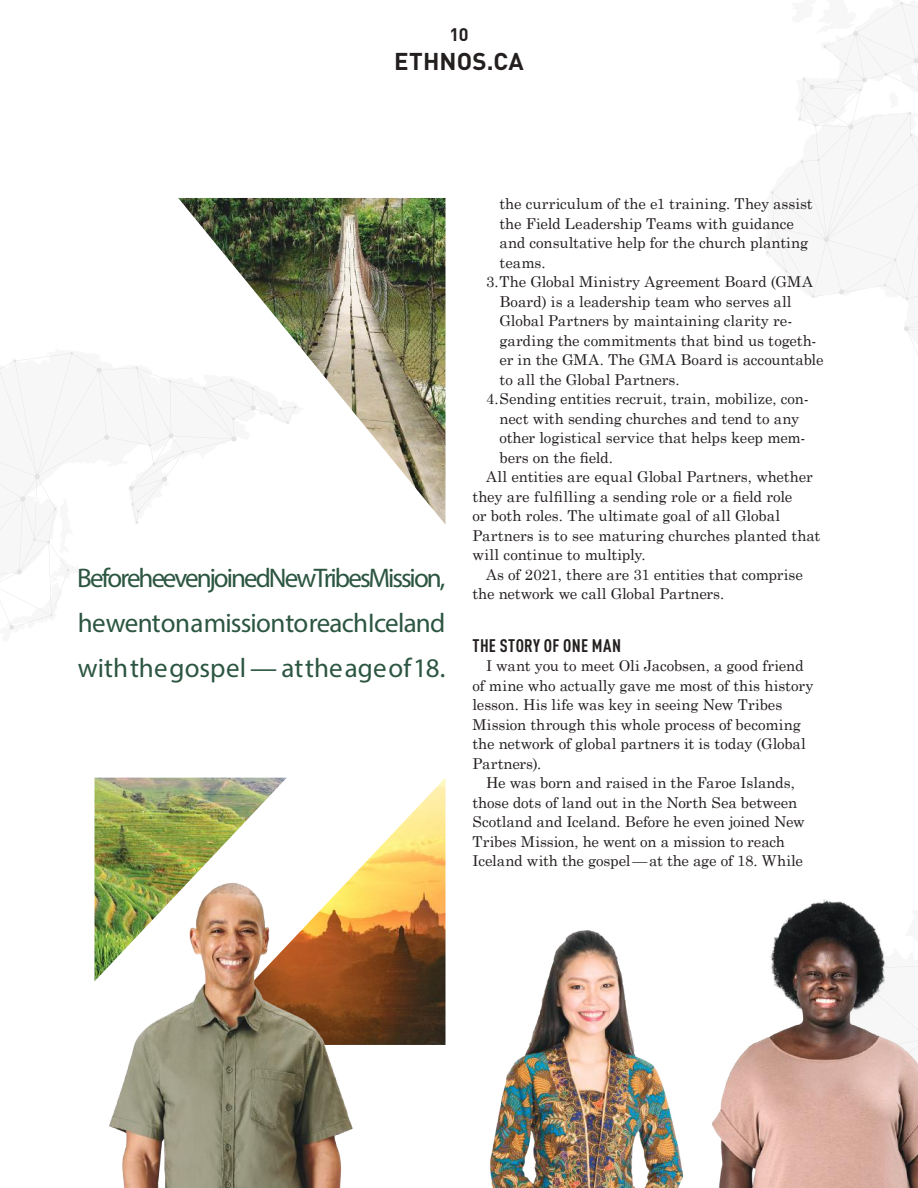
<style>
.page{position:relative;width:918px;height:1188px;background:#fff}
.page>*{position:absolute;margin:0;border:0;box-sizing:border-box;transform-origin:0 0}
.t1{font:27px/45px "Myriad Pro";letter-spacing:-.025em;color:#2c5641;text-align:justify}
.t2{font:700 24px "DIN Pro";letter-spacing:.01em;color:#241f1f}
.t3{font:700 condensed 18px "DIN Pro";letter-spacing:.015em;color:#241f1f}
.t4{font:700 18px "DIN Pro";color:#241f1f}
.t5{font:15px/19.5px "Century Schoolbook";letter-spacing:-.005em;color:#241f1f}
</style>
<div class="page">
<svg style="left:0;top:352px;width:178px;height:172px"></svg>
<svg style="left:0;top:498px;width:80px;height:132px"></svg>
<svg style="left:766px;top:2px;width:152px;height:352px"></svg>
<img style="left:178px;top:198px;width:268px;height:327px">
<img style="left:358px;top:778px;width:88px;height:267px">
<img style="left:94px;top:778px;width:193px;height:203px">
<img style="left:98px;top:870px;width:264px;height:318px">
<img style="left:490px;top:930px;width:194px;height:258px">
<img style="left:712px;top:899px;width:206px;height:289px">
<p class="t4" style="left:450px;top:19px;width:20px">10</p>
<h2 class="t2" style="left:394px;top:41px;width:131px">ETHNOS.CA</h2>
<h1 class="t1" style="left:77px;top:555px;width:370px">Before he even joined New Tribes Mission, he went on a mission to reach Iceland with the gospel—at the age of 18.</h1>
<p class="t5" style="left:500px;top:194px;width:315px">the curriculum of the e1 training. They assist</p>
<p class="t5" style="left:500px;top:213px;width:296px">the Field Leadership Teams with guidance</p>
<p class="t5" style="left:500px;top:233px;width:310px">and consultative help for the church planting</p>
<p class="t5" style="left:500px;top:252px;width:48px">teams.</p>
<p class="t5" style="left:486px;top:272px;width:328px">3.The Global Ministry Agreement Board (GMA</p>
<p class="t5" style="left:500px;top:291px;width:294px">Board) is a leadership team who serves all</p>
<p class="t5" style="left:500px;top:311px;width:294px">Global Partners by maintaining clarity re-</p>
<p class="t5" style="left:500px;top:330px;width:319px">garding the commitments that bind us togeth-</p>
<p class="t5" style="left:500px;top:350px;width:326px">er in the GMA. The GMA Board is accountable</p>
<p class="t5" style="left:500px;top:369px;width:182px">to all the Global Partners.</p>
<p class="t5" style="left:486px;top:389px;width:324px">4.Sending entities recruit, train, mobilize, con-</p>
<p class="t5" style="left:500px;top:408px;width:301px">nect with sending churches and tend to any</p>
<p class="t5" style="left:500px;top:428px;width:308px">other logistical service that helps keep mem-</p>
<p class="t5" style="left:500px;top:447px;width:115px">bers on the field.</p>
<p class="t5" style="left:486px;top:467px;width:328px">All entities are equal Global Partners, whether</p>
<p class="t5" style="left:472px;top:486px;width:321px">they are fulfilling a sending role or a field role</p>
<p class="t5" style="left:472px;top:506px;width:309px">or both roles. The ultimate goal of all Global</p>
<p class="t5" style="left:472px;top:525px;width:349px">Partners is to see maturing churches planted that</p>
<p class="t5" style="left:472px;top:545px;width:175px">will continue to multiply.</p>
<p class="t5" style="left:486px;top:564px;width:318px">As of 2021, there are 31 entities that comprise</p>
<p class="t5" style="left:472px;top:584px;width:253px">the network we call Global Partners.</p>
<p class="t3" style="left:473px;top:632px;width:150px">THE STORY OF ONE MAN</p>
<p class="t5" style="left:472px;top:656px;width:343px;text-indent:14px">I want you to meet Oli Jacobsen, a good friend of mine who actually gave me most of this history lesson. His life was key in seeing New Tribes Mission through this whole process of becoming the network of global partners it is today (Global Partners).</p>
<p class="t5" style="left:472px;top:773px;width:334px;text-indent:14px">He was born and raised in the Faroe Islands, those dots of land out in the North Sea between Scotland and Iceland. Before he even joined New Tribes Mission, he went on a mission to reach Iceland with the gospel—at the age of 18. While</p>
</div>
